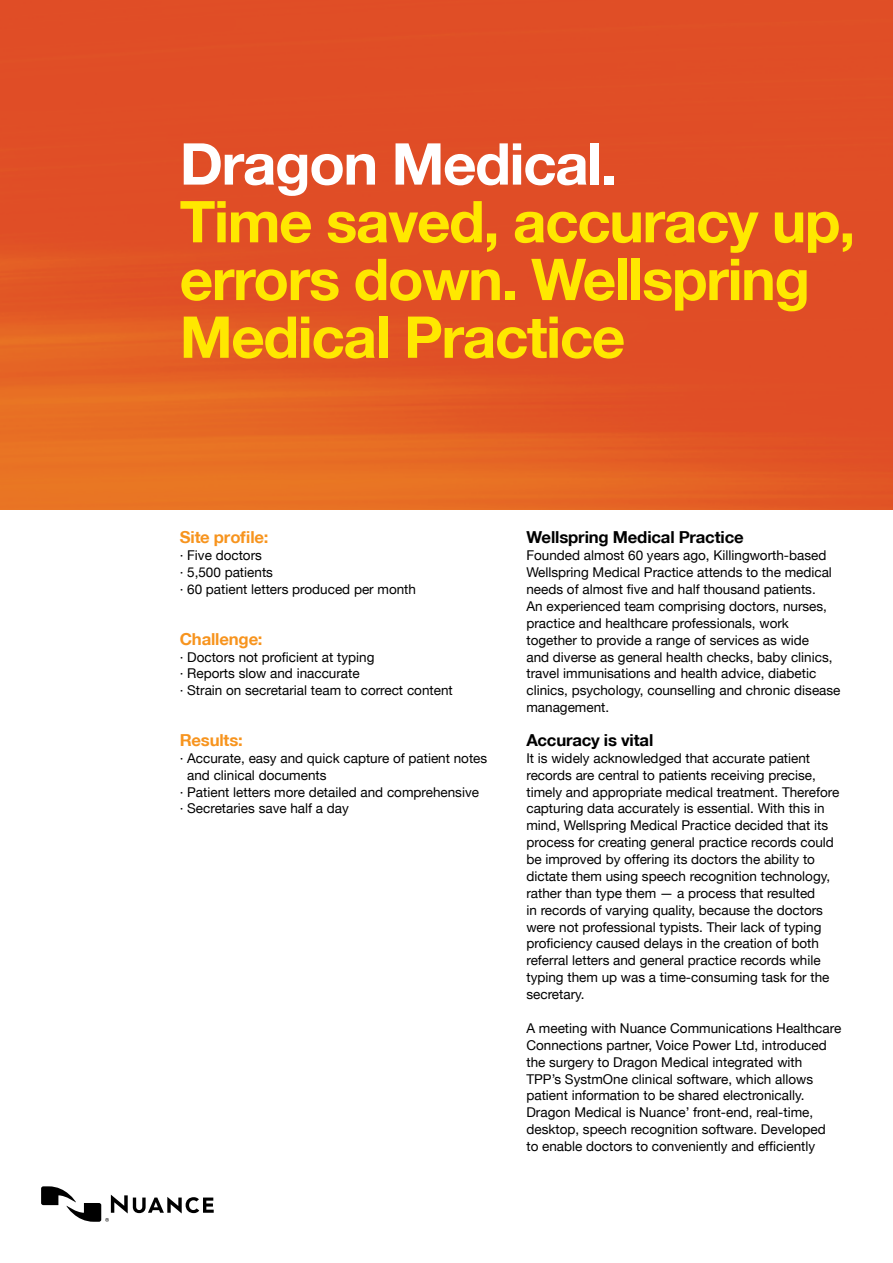
<style>
.page{position:relative;width:893px;height:1263px;background:#fff}
.page>*{position:absolute;margin:0;border:0;box-sizing:border-box;transform-origin:0 0}
.t1{font:700 57.75px/57.8px "Helvetica Neue LT";letter-spacing:-.025em;color:#ffe800}
.t2{font:700 57.75px "Helvetica Neue LT";letter-spacing:-.025em;color:#fff}
.t3{font:700 16.5px "Helvetica Neue LT";letter-spacing:-.01em;color:#000}
.t4{font:700 16.5px "Helvetica Neue LT";letter-spacing:-.01em;color:#f7941e}
.t5{font:13.5px/16.8px "Helvetica Neue LT";color:#000}
</style>
<div class="page">
<img style="left:0;top:0;width:893px;height:510px">
<svg style="left:41px;top:1186px;width:173px;height:36px"></svg>
<h1 class="t2" style="left:180px;top:128px;width:439px">Dragon Medical.</h1>
<h1 class="t1" style="left:180px;top:192px;width:677px">Time saved, accuracy up, errors down. Wellspring<br>Medical Practice</h1>
<p class="t4" style="left:180px;top:527px;width:90px">Site profile:</p>
<p class="t5" style="left:180px;top:547px;width:238px">· Five doctors<br>· 5,500 patients<br>· 60 patient letters produced per month</p>
<p class="t4" style="left:180px;top:629px;width:84px">Challenge:</p>
<p class="t5" style="left:180px;top:648px;width:275px">· Doctors not proficient at typing<br>· Reports slow and inaccurate<br>· Strain on secretarial team to correct content</p>
<p class="t4" style="left:180px;top:730px;width:65px">Results:</p>
<p class="t5" style="left:180px;top:749px;width:309px">· Accurate, easy and quick capture of patient notes</p>
<p class="t5" style="left:187px;top:766px;width:141px">and clinical documents</p>
<p class="t5" style="left:180px;top:783px;width:301px">· Patient letters more detailed and comprehensive</p>
<p class="t5" style="left:180px;top:800px;width:171px">· Secretaries save half a day</p>
<p class="t3" style="left:526px;top:527px;width:219px">Wellspring Medical Practice</p>
<p class="t5" style="left:526px;top:547px;width:316px">Founded almost 60 years ago, Killingworth-based Wellspring Medical Practice attends to the medical needs of almost five and half thousand patients.<br>An experienced team comprising doctors, nurses, practice and healthcare professionals, work together to provide a range of services as wide<br>and diverse as general health checks, baby clinics, travel immunisations and health advice, diabetic clinics, psychology, counselling and chronic disease management.</p>
<p class="t3" style="left:526px;top:730px;width:128px">Accuracy is vital</p>
<p class="t5" style="left:526px;top:749px;width:314px">It is widely acknowledged that accurate patient records are central to patients receiving precise, timely and appropriate medical treatment. Therefore capturing data accurately is essential. With this in mind, Wellspring Medical Practice decided that its process for creating general practice records could be improved by offering its doctors the ability to dictate them using speech recognition technology, rather than type them — a process that resulted<br>in records of varying quality, because the doctors were not professional typists. Their lack of typing proficiency caused delays in the creation of both referral letters and general practice records while typing them up was a time-consuming task for the secretary.</p>
<p class="t5" style="left:526px;top:1019px;width:316px">A meeting with Nuance Communications Healthcare Connections partner, Voice Power Ltd, introduced the surgery to Dragon Medical integrated with<br>TPP’s SystmOne clinical software, which allows patient information to be shared electronically.<br>Dragon Medical is Nuance’ front-end, real-time, desktop, speech recognition software. Developed<br>to enable doctors to conveniently and efficiently</p>
</div>
